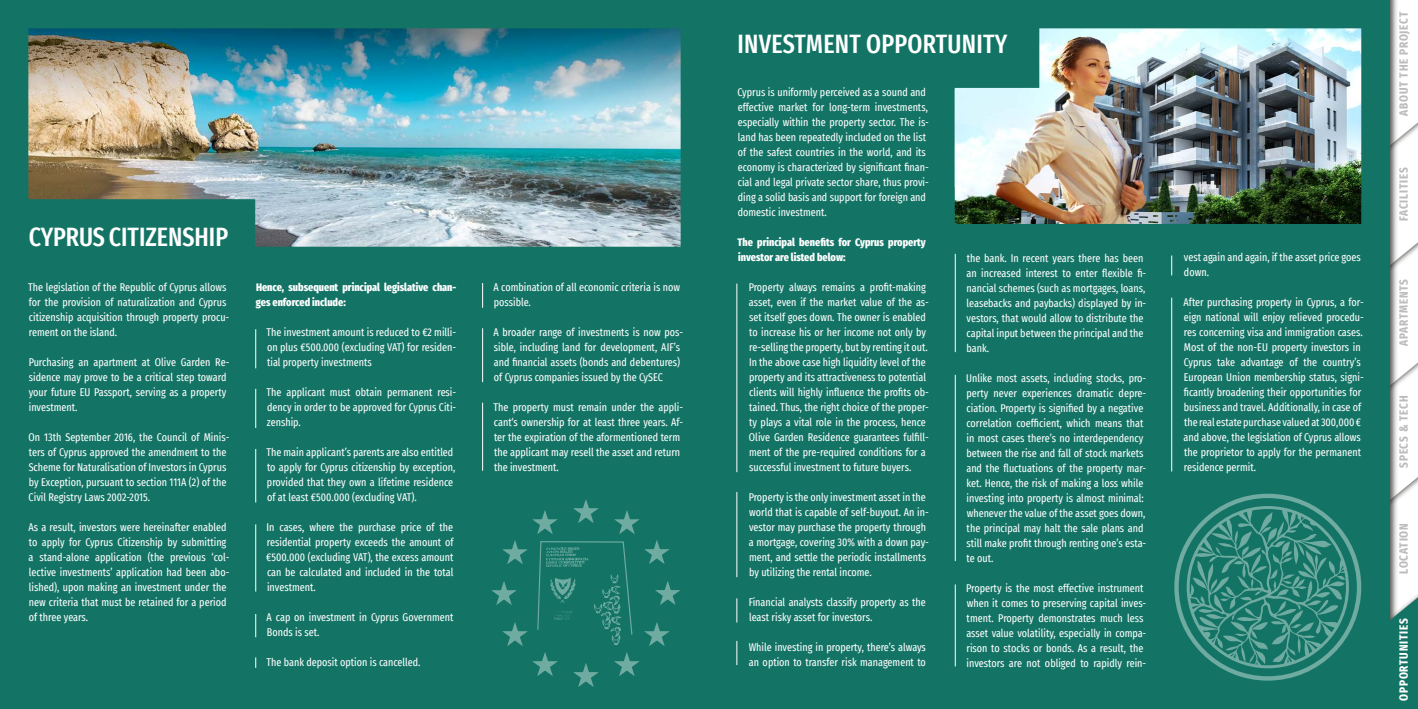
<style>
.page{position:relative;width:1418px;height:709px;background:#fff}
.page>*{position:absolute;margin:0;border:0;box-sizing:border-box;transform-origin:0 0}
.t1{font:500 extra-condensed 26px "Fira Sans";color:#fff}
.t2{font:700 extra-condensed 12px "Fira Sans";letter-spacing:.07em;color:#bcbcbc}
.t3{font:700 extra-condensed 12px "Fira Sans";letter-spacing:.07em;color:#fff}
.t4{font:700 extra-condensed 12px "Fira Sans";letter-spacing:.05em;color:#bcbcbc}
.t5{font:extra-condensed 11px/15px "Fira Sans";color:#fff}
.t6{font:800 extra-condensed 11px/15px "Fira Sans";color:#fff}
</style>
<div class="page">
<div style="left:0;top:0;width:709px;height:709px;background:#137465"></div>
<svg style="left:1389px;top:0;width:28px;height:709px"></svg>
<div style="left:694px;top:0;width:695px;height:709px;background:#137465"></div>
<svg style="left:532px;top:652px;width:25px;height:24px"></svg>
<svg style="left:614px;top:652px;width:25px;height:24px"></svg>
<svg style="left:573px;top:499px;width:25px;height:24px"></svg>
<svg style="left:502px;top:622px;width:25px;height:24px"></svg>
<svg style="left:644px;top:622px;width:25px;height:24px"></svg>
<svg style="left:644px;top:540px;width:25px;height:24px"></svg>
<svg style="left:502px;top:540px;width:25px;height:24px"></svg>
<svg style="left:573px;top:663px;width:25px;height:24px"></svg>
<svg style="left:655px;top:581px;width:25px;height:24px"></svg>
<svg style="left:532px;top:510px;width:25px;height:24px"></svg>
<svg style="left:614px;top:510px;width:25px;height:24px"></svg>
<svg style="left:491px;top:581px;width:25px;height:24px"></svg>
<svg style="left:537px;top:541px;width:96px;height:104px"></svg>
<svg style="left:1174px;top:493px;width:187px;height:187px"></svg>
<img style="left:28px;top:28px;width:652px;height:219px">
<hr style="left:736px;top:283px;width:1px;height:189px;background:#fff">
<svg style="left:1171px;top:255px;width:1px;height:20px"></svg>
<hr style="left:1171px;top:298px;width:1px;height:173px;background:#fff">
<hr style="left:954px;top:254px;width:1px;height:98px;background:#fff">
<hr style="left:954px;top:375px;width:1px;height:186px;background:#fff">
<hr style="left:954px;top:584px;width:1px;height:82px;background:#fff">
<hr style="left:736px;top:492px;width:1px;height:85px;background:#fff">
<svg style="left:736px;top:598px;width:1px;height:24px"></svg>
<svg style="left:736px;top:641px;width:1px;height:24px"></svg>
<hr style="left:255px;top:329px;width:1px;height:39px;background:#fff">
<svg style="left:482px;top:283px;width:1px;height:25px"></svg>
<hr style="left:482px;top:328px;width:1px;height:54px;background:#fff">
<hr style="left:482px;top:403px;width:1px;height:68px;background:#fff">
<hr style="left:255px;top:389px;width:1px;height:39px;background:#fff">
<hr style="left:255px;top:449px;width:1px;height:53px;background:#fff">
<hr style="left:255px;top:524px;width:1px;height:67px;background:#fff">
<svg style="left:255px;top:614px;width:1px;height:23px"></svg>
<img style="left:954px;top:28px;width:407px;height:196px">
<h1 class="t1" style="left:29px;top:216px;width:201px">CYPRUS CITIZENSHIP</h1>
<p class="t5" style="left:28px;top:280px;width:203px">The legislation of the Republic of Cyprus allows for the provision of naturalization and Cyprus citizenship acquisition through property procu&shy;rement on the island.</p>
<p class="t5" style="left:29px;top:355px;width:202px">Purchasing an apartment at Olive Garden Re&shy;sidence may prove to be a critical step toward your future EU Passport, serving as a property investment.</p>
<p class="t5" style="left:29px;top:430px;width:202px">On 13th September 2016, the Council of Minis&shy;ters of Cyprus approved the amendment to the Scheme for Naturalisation of Investors in Cyprus by Exception, pursuant to section 111A (2) of the Civil Registry Laws 2002-2015.</p>
<p class="t5" style="left:28px;top:520px;width:202px">As a result, investors were hereinafter enabled to apply for Cyprus Citizenship by submitting a stand-alone application (the previous ‘col&shy;lective investments’ application had been abo&shy;lished), upon making an investment under the new criteria that must be retained for a period of three years.</p>
<p class="t6" style="left:256px;top:279px;width:202px">Hence, subsequent principal legislative chan&shy;ges enforced include:</p>
<p class="t5" style="left:266px;top:324px;width:191px;text-align:justify">The investment amount is reduced to €2 milli&shy;on plus €500.000 (excluding VAT) for residen&shy;tial property investments</p>
<p class="t5" style="left:266px;top:384px;width:191px;text-align:justify">The applicant must obtain permanent resi&shy;dency in order to be approved for Cyprus Citi&shy;zenship.</p>
<p class="t5" style="left:266px;top:444px;width:190px">The main applicant’s parents are also entitled to apply for Cyprus citizenship by exception, provided that they own a lifetime residence of at least €500.000 (excluding VAT).</p>
<p class="t5" style="left:266px;top:519px;width:189px;text-align:justify">In cases, where the purchase price of the residential property exceeds the amount of €500.000 (excluding VAT), the excess amount can be calculated and included in the total investment.</p>
<p class="t5" style="left:266px;top:609px;width:188px">A cap on investment in Cyprus Government<br>Bonds is set.</p>
<p class="t5" style="left:266px;top:654px;width:155px">The bank deposit option is cancelled.</p>
<p class="t5" style="left:493px;top:279px;width:188px">A combination of all economic criteria is now possible.</p>
<p class="t5" style="left:493px;top:324px;width:191px">A broader range of investments is now pos&shy;sible, including land for development, AIF’s and financial assets (bonds and debentures) of Cyprus companies issued by the CySEC</p>
<p class="t5" style="left:493px;top:399px;width:191px">The property must remain under the appli&shy;cant‘s ownership for at least three years. Af&shy;ter the expiration of the aformentioned term the applicant may resell the asset and return the investment.</p>
<h1 class="t1" style="left:737px;top:23px;width:271px">INVESTMENT OPPORTUNITY</h1>
<p class="t5" style="left:737px;top:84px;width:193px">Cyprus is uniformly perceived as a sound and effective market for long-term investments, especially within the property sector. The is&shy;land has been repeatedly included on the list of the safest countries in the world, and its economy is characterized by significant finan&shy;cial and legal private sector share, thus provi&shy;ding a solid basis and support for foreign and domestic investment.</p>
<p class="t6" style="left:737px;top:234px;width:190px">The principal benefits for Cyprus property investor are listed below:</p>
<p class="t5" style="left:748px;top:279px;width:182px">Property always remains a profit-making asset, even if the market value of the as&shy;set itself goes down. The owner is enabled to increase his or her income not only by re-selling the property, but by renting it out.<br>In the above case high liquidity level of the property and its attractiveness to potential clients will highly influence the profits ob&shy;tained. Thus, the right choice of the proper&shy;ty plays a vital role in the process, hence Olive Garden Residence guarantees fulfill&shy;ment of the pre-required conditions for a successful investment to future buyers.</p>
<p class="t5" style="left:748px;top:489px;width:182px">Property is the only investment asset in the world that is capable of self-buyout. An in&shy;vestor may purchase the property through a mortgage, covering 30% with a down pay&shy;ment, and settle the periodic installments by utilizing the rental income.</p>
<p class="t5" style="left:748px;top:594px;width:179px">Financial analysts classify property as the least risky asset for investors.</p>
<p class="t5" style="left:748px;top:639px;width:179px">While investing in property, there’s always an option to transfer risk management to</p>
<p class="t5" style="left:966px;top:250px;width:181px">the bank. In recent years there has been an increased interest to enter flexible fi&shy;nancial schemes (such as mortgages, loans, leasebacks and paybacks) displayed by in&shy;vestors, that would allow to distribute the capital input between the principal and the bank.</p>
<p class="t5" style="left:966px;top:370px;width:182px">Unlike most assets, including stocks, pro&shy;perty never experiences dramatic depre&shy;ciation. Property is signified by a negative correlation coefficient, which means that in most cases there’s no interdependency between the rise and fall of stock markets and the fluctuations of the property mar&shy;ket. Hence, the risk of making a loss while investing into property is almost minimal: whenever the value of the asset goes down, the principal may halt the sale plans and still make profit through renting one’s esta&shy;te out.</p>
<p class="t5" style="left:966px;top:580px;width:182px">Property is the most effective instrument when it comes to preserving capital inves&shy;tment. Property demonstrates much less asset value volatility, especially in compa&shy;rison to stocks or bonds. As a result, the investors are not obliged to rapidly rein-</p>
<p class="t5" style="left:1183px;top:249px;width:178px">vest again and again, if the asset price goes down.</p>
<p class="t5" style="left:1183px;top:294px;width:182px">After purchasing property in Cyprus, a for&shy;eign national will enjoy relieved procedu&shy;res concerning visa and immigration cases.<br>Most of the non-EU property investors in Cyprus take advantage of the country’s European Union membership status, signi&shy;ficantly broadening their opportunities for business and travel. Additionally, in case of the real estate purchase valued at 300,000 € and above, the legislation of Cyprus allows the proprietor to apply for the permanent residence permit.</p>
<p class="t2" style="left:1393px;top:116px;width:105px;rotate:-90deg">ABOUT THE PROJECT</p>
<p class="t2" style="left:1393px;top:221px;width:55px;rotate:-90deg">FACILITIES</p>
<p class="t4" style="left:1393px;top:345px;width:68px;rotate:-90deg">APARTMENTS</p>
<p class="t2" style="left:1393px;top:468px;width:74px;rotate:-90deg">SPECS &amp; TECH</p>
<p class="t2" style="left:1393px;top:574px;width:52px;rotate:-90deg">LOCATION</p>
<p class="t3" style="left:1393px;top:700px;width:84px;rotate:-90deg">OPPORTUNITIES</p>
</div>
